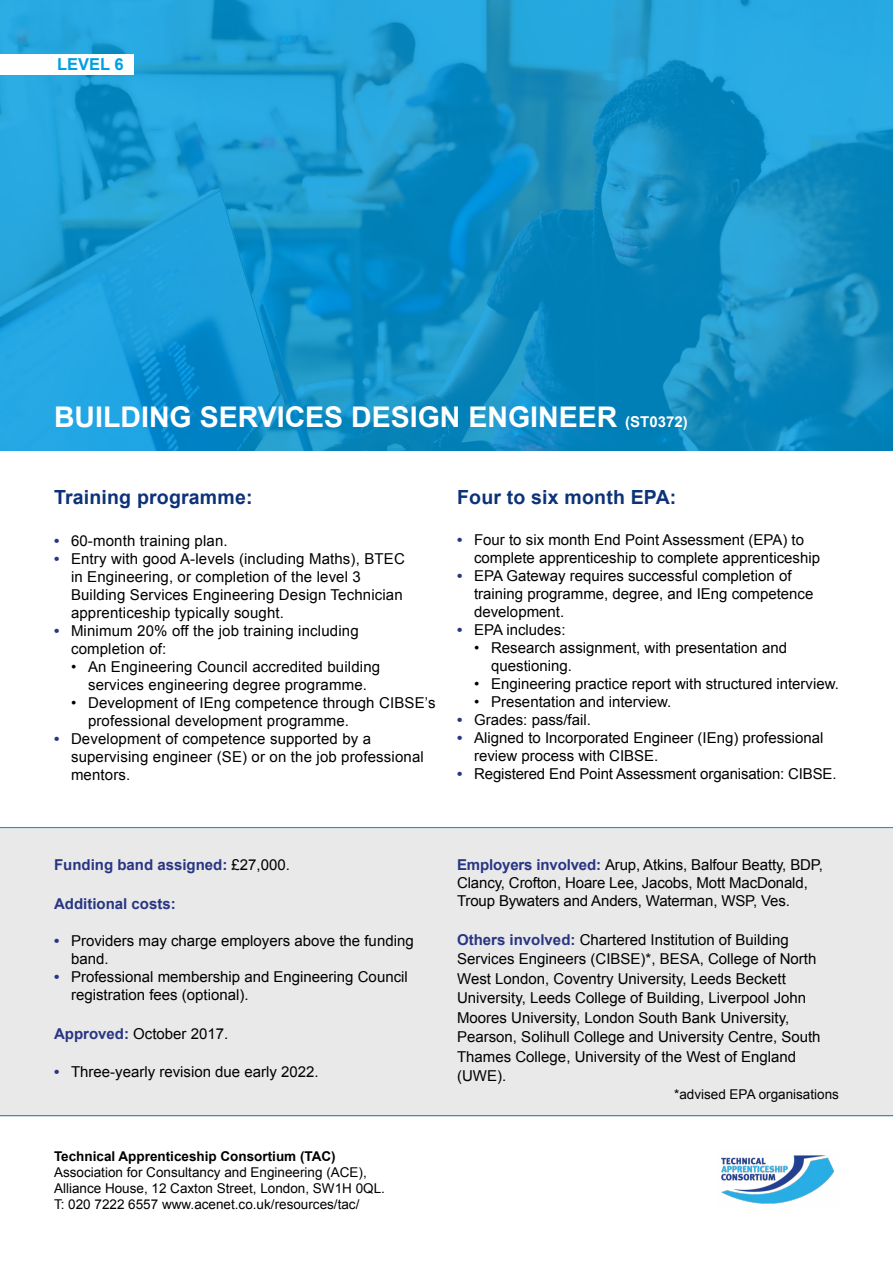
<style>
.page{position:relative;width:893px;height:1263px;background:#fff}
.page>*{position:absolute;margin:0;border:0;box-sizing:border-box;transform-origin:0 0}
.t1{font:700 28.5px "Arial";color:#fff}
.t2{font:700 19.5px "Arial";letter-spacing:.01em;color:#0c327a}
.t3{font:700 16.5px "Arial";color:#009fe3}
.t4{font:15px/18px "Arial";color:#000}
.t5{font:700 15px "Arial";color:#283583}
.t6{font:13.5px/16.2px "Arial";color:#000}
.t7{font:700 13.5px "Arial";color:#000}
.s1{font-size:15px}
.s2{font-weight:700;color:#283583}
.s3{font-weight:400;color:#000}
</style>
<div class="page">
<svg style="left:0;top:0;width:893px;height:450px;background:#1795cc"></svg>
<div style="left:0;top:827px;width:892px;height:289px;background:#e9e9e9"></div>
<img style="left:721px;top:1155px;width:114px;height:49px">
<hr style="left:0;top:1115px;width:893px;height:1px;background:#009fe3">
<hr style="left:0;top:827px;width:893px;height:1px;background:#009fe3">
<div style="left:0;top:54px;width:134px;height:21px;background:#fff"></div>
<p class="t3" style="left:57px;top:54px;width:68px">LEVEL 6</p>
<h1 class="t1" style="left:54px;top:398px;width:635px">BUILDING SERVICES DESIGN ENGINEER <span class="s1">(ST0372)</span></h1>
<h2 class="t2" style="left:54px;top:485px;width:200px">Training programme:</h2>
<p class="t4" style="left:54px;top:532px;width:175px"><span class="s2">•</span> 60-month training plan.</p>
<p class="t4" style="left:71px;top:550px;width:335px;text-indent:-17px"><span class="s2">•</span> Entry with good A-levels (including Maths), BTEC in Engineering, or completion of the level 3<br>Building Services Engineering Design Technician apprenticeship typically sought.</p>
<p class="t4" style="left:71px;top:622px;width:289px;text-indent:-17px"><span class="s2">•</span> Minimum 20% off the job training including completion of:</p>
<p class="t4" style="left:71px;top:658px;width:311px;text-align:center">• An Engineering Council accredited building services engineering degree programme.</p>
<p class="t4" style="left:88px;top:694px;width:349px;text-indent:-17px">• Development of IEng competence through CIBSE’s professional development programme.</p>
<p class="t4" style="left:71px;top:730px;width:354px;text-indent:-17px"><span class="s2">•</span> Development of competence supported by a supervising engineer (SE) or on the job professional mentors.</p>
<h2 class="t2" style="left:457px;top:484px;width:221px">Four to six month EPA:</h2>
<p class="t4" style="left:474px;top:531px;width:347px;text-indent:-17px"><span class="s2">•</span> Four to six month End Point Assessment (EPA) to complete apprenticeship to complete apprenticeship</p>
<p class="t4" style="left:474px;top:567px;width:341px;text-indent:-17px"><span class="s2">•</span> EPA Gateway requires successful completion of training programme, degree, and IEng competence development.</p>
<p class="t4" style="left:457px;top:621px;width:110px"><span class="s2">•</span> EPA includes:</p>
<p class="t4" style="left:491px;top:639px;width:297px;text-indent:-17px">• Research assignment, with presentation and questioning.</p>
<p class="t4" style="left:474px;top:675px;width:366px">• Engineering practice report with structured interview.</p>
<p class="t4" style="left:474px;top:693px;width:199px">• Presentation and interview.</p>
<p class="t4" style="left:457px;top:711px;width:135px"><span class="s2">•</span> Grades: pass/fail.</p>
<p class="t4" style="left:474px;top:729px;width:351px;text-indent:-17px"><span class="s2">•</span> Aligned to Incorporated Engineer (IEng) professional review process with CIBSE.</p>
<p class="t4" style="left:457px;top:765px;width:381px"><span class="s2">•</span> Registered End Point Assessment organisation: CIBSE.</p>
<p class="t5" style="left:54px;top:855px;width:237px">Funding band assigned: <span class="s3">£27,000.</span></p>
<p class="t5" style="left:54px;top:894px;width:123px">Additional costs:</p>
<p class="t4" style="left:71px;top:932px;width:344px;text-indent:-17px"><span class="s2">•</span> Providers may charge employers above the funding band.</p>
<p class="t4" style="left:71px;top:968px;width:338px;text-indent:-17px"><span class="s2">•</span> Professional membership and Engineering Council registration fees (optional).</p>
<p class="t4" style="left:54px;top:1025px;width:176px"><span class="s2">Approved:</span> October 2017.</p>
<p class="t4" style="left:54px;top:1063px;width:266px"><span class="s2">•</span> Three-yearly revision due early 2022.</p>
<p class="t7" style="left:54px;top:1147px;width:283px">Technical Apprenticeship Consortium (TAC)</p>
<p class="t6" style="left:54px;top:1164px;width:332px">Association for Consultancy and Engineering (ACE),<br>Alliance House, 12 Caxton Street, London, SW1H 0QL.<br>T: 020 7222 6557 www.acenet.co.uk/resources/tac/</p>
<p class="t4" style="left:457px;top:856px;width:367px"><span class="s2">Employers involved:</span> Arup, Atkins, Balfour Beatty, BDP,<br>Clancy, Crofton, Hoare Lee, Jacobs, Mott MacDonald,<br>Troup Bywaters and Anders, Waterman, WSP, Ves.</p>
<p class="t4" style="left:457px;top:930px;width:365px;line-height:19.5px"><span class="s2">Others involved:</span> Chartered Institution of Building Services Engineers (CIBSE)*, BESA, College of North West London, Coventry University, Leeds Beckett University, Leeds College of Building, Liverpool John Moores University, London South Bank University, Pearson, Solihull College and University Centre, South Thames College, University of the West of England (UWE).</p>
<p class="t6" style="left:674px;top:1087px;width:166px">*advised EPA organisations</p>
</div>
